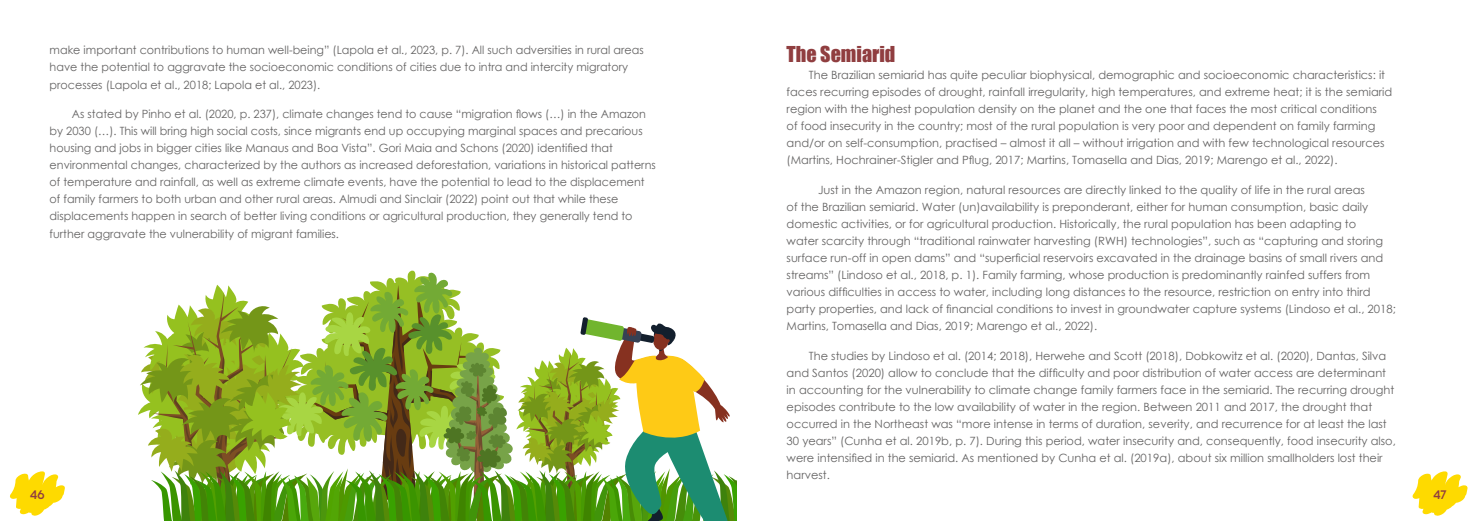
<style>
.page{position:relative;width:1474px;height:521px;background:#fff}
.page>*{position:absolute;margin:0;border:0;box-sizing:border-box;transform-origin:0 0}
.t1{font:20.12px "Impact";color:#903e40}
.t2{font:11.38px/17.1px "Century Gothic";color:#646363}
.t3{font:500 10.5px "Dazzle Unicase";color:#903e40}
</style>
<div class="page">
<svg style="left:1412px;top:471px;width:55px;height:45px"></svg>
<svg style="left:10px;top:471px;width:55px;height:45px"></svg>
<svg style="left:138px;top:272px;width:599px;height:249px"></svg>
<p class="t2" style="left:50px;top:42px;width:595px">make important contributions to human well-being” (Lapola et al., 2023, p. 7). All such adversities in rural areas have the potential to aggravate the socioeconomic conditions of cities due to intra and intercity migratory processes (Lapola et al., 2018; Lapola et al., 2023).</p>
<p class="t2" style="left:50px;top:105px;width:607px;text-indent:22px">As stated by Pinho et al. (2020, p. 237), climate changes tend to cause “migration flows (…) in the Amazon by 2030 (…). This will bring high social costs, since migrants end up occupying marginal spaces and precarious housing and jobs in bigger cities like Manaus and Boa Vista”. Gori Maia and Schons (2020) identified that environmental changes, characterized by the authors as increased deforestation, variations in historical patterns of temperature and rainfall, as well as extreme climate events, have the potential to lead to the displacement of family farmers to both urban and other rural areas. Almudi and Sinclair (2022) point out that while these displacements happen in search of better living conditions or agricultural production, they generally tend to further aggravate the vulnerability of migrant families.</p>
<h1 class="t1" style="left:786px;top:38px;width:110px">The Semiarid</h1>
<p class="t2" style="left:786px;top:66px;width:607px;text-indent:22px">The Brazilian semiarid has quite peculiar biophysical, demographic and socioeconomic characteristics: it faces recurring episodes of drought, rainfall irregularity, high temperatures, and extreme heat; it is the semiarid region with the highest population density on the planet and the one that faces the most critical conditions<br>of food insecurity in the country; most of the rural population is very poor and dependent on family farming and/or on self-consumption, practised – almost it all – without irrigation and with few technological resources (Martins, Hochrainer-Stigler and Pflug, 2017; Martins, Tomasella and Dias, 2019; Marengo et al., 2022).</p>
<p class="t2" style="left:786px;top:181px;width:611px;text-indent:31px">Just in the Amazon region, natural resources are directly linked to the quality of life in the rural areas<br>of the Brazilian semiarid. Water (un)availability is preponderant, either for human consumption, basic daily domestic activities, or for agricultural production. Historically, the rural population has been adapting to<br>water scarcity through “traditional rainwater harvesting (RWH) technologies”, such as “capturing and storing surface run-off in open dams” and “superficial reservoirs excavated in the drainage basins of small rivers and streams” (Lindoso et al., 2018, p. 1). Family farming, whose production is predominantly rainfed suffers from various difficulties in access to water, including long distances to the resource, restriction on entry into third party properties, and lack of financial conditions to invest in groundwater capture systems (Lindoso et al., 2018; Martins, Tomasella and Dias, 2019; Marengo et al., 2022).</p>
<p class="t2" style="left:786px;top:347px;width:611px;text-indent:22px">The studies by Lindoso et al. (2014; 2018), Herwehe and Scott (2018), Dobkowitz et al. (2020), Dantas, Silva and Santos (2020) allow to conclude that the difficulty and poor distribution of water access are determinant in accounting for the vulnerability to climate change family farmers face in the semiarid. The recurring drought episodes contribute to the low availability of water in the region. Between 2011 and 2017, the drought that occurred in the Northeast was “more intense in terms of duration, severity, and recurrence for at least the last 30 years” (Cunha et al. 2019b, p. 7). During this period, water insecurity and, consequently, food insecurity also, were intensified in the semiarid. As mentioned by Cunha et al. (2019a), about six million smallholders lost their harvest.</p>
<p class="t3" style="left:30px;top:486px;width:16px">46</p>
<p class="t3" style="left:1433px;top:486px;width:14px">47</p>
</div>
